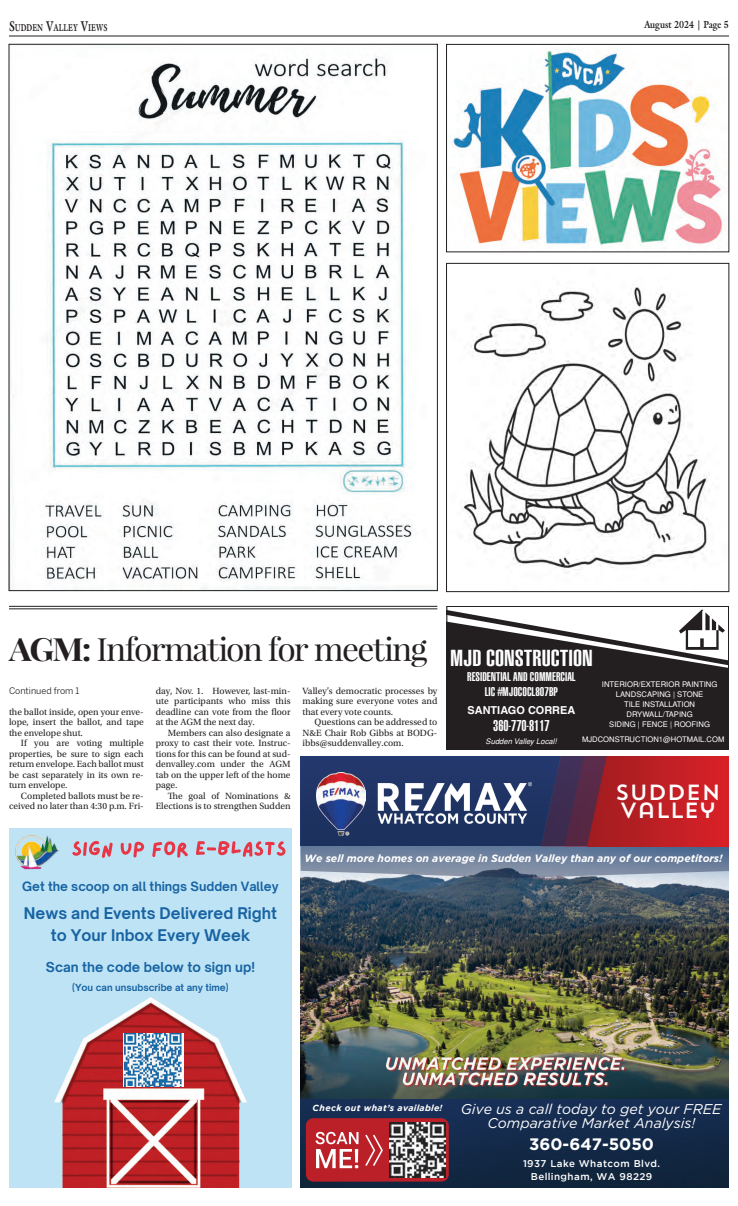
<style>
.page{position:relative;width:738px;height:1206px;background:#fff}
.page>*{position:absolute;margin:0;border:0;box-sizing:border-box;transform-origin:0 0}
.t1{font:32px "Playfair Display";letter-spacing:-.05em;color:#231f20;scale:1.05 1}
.t2{font:900 extra-condensed 22.8px "Helvetica";color:#fff;scale:1.2 1}
.t3{font:21.9px/18.1px "Trend Sans One";letter-spacing:-.02em;color:#fff}
.t4{font:700 16.6px "Gotham";color:#fff}
.t5{font:700 15.4px/21.3px "Open Sauce One";color:#1864a3;text-align:center}
.t6{font:900 extra-condensed 15.4px "Helvetica";color:#fff}
.t7{font:italic 14.2px/13.6px "Gotham";color:#fff;text-align:center}
.t8{font:700 13px "Open Sauce One";color:#1864a3}
.t9{font:900 extra-condensed 12.4px/14.9px "Helvetica";color:#fff;text-align:center;scale:1.1 1}
.t10{font:700 12.2px "Open Sauce One";color:#1864a3}
.t11{font:700 10.9px "Helvetica";color:#fff}
.t12{font:italic 700 10.5px "Gotham";color:#fff}
.t13{font:700 10px "Galliard IT Cby BT";color:#231f20;scale:.85 1}
.t14{font:500 9.8px/12.9px "Gotham";letter-spacing:.04em;color:#fff;text-align:center}
.t15{font:700 9.8px "Galliard IT Cby BT";color:#231f20;scale:.7 1}
.t16{font:9.5px/10.5px "Utopia Std";color:#231f20;text-align:justify}
.t17{font:700 9.3px "Open Sauce One";color:#1864a3}
.t18{font:9px "Benton Sans";color:#231f20}
.t19{font:italic 700 8.8px "Gotham";letter-spacing:.04em;color:#fff}
.t20{font:7.7px/10px "Helvetica";color:#fff;text-align:center}
.t21{font:italic 7.7px "Helvetica";color:#fff}
.t22{font:7.6px "Helvetica";color:#fff}
.s1{font-size:14px}
.s2{font-weight:700}
</style>
<div class="page">
<hr style="left:9px;top:36px;width:720px;height:1px;background:#231f20">
<img style="left:301px;top:932px;width:428px;height:66px">
<img style="left:301px;top:756px;width:428px;height:176px">
<img style="left:301px;top:998px;width:428px;height:190px">
<img style="left:316px;top:773px;width:50px;height:63px">
<img style="left:378px;top:782px;width:154px;height:44px">
<svg style="left:306px;top:1118px;width:143px;height:63px"></svg>
<img style="left:390px;top:1122px;width:55px;height:56px">
<img style="left:541px;top:756px;width:188px;height:90px">
<img style="left:385px;top:1054px;width:244px;height:36px">
<div style="left:9px;top:828px;width:283px;height:360px;background:#bee3f5"></div>
<img style="left:54px;top:998px;width:193px;height:190px">
<img style="left:123px;top:1034px;width:60px;height:53px">
<img style="left:15px;top:836px;width:44px;height:34px">
<svg style="left:72px;top:841px;width:41px;height:17px"></svg>
<svg style="left:121px;top:842px;width:23px;height:15px"></svg>
<svg style="left:152px;top:841px;width:36px;height:17px"></svg>
<svg style="left:196px;top:841px;width:90px;height:16px"></svg>
<svg style="left:446px;top:606px;width:283px;height:144px;fill:#231f20"></svg>
<img style="left:12px;top:56px;width:406px;height:533px">
<img style="left:450px;top:51px;width:274px;height:196px">
<div style="left:446px;top:44px;width:283px;height:208px;border:1px solid #231f20"></div>
<img style="left:461px;top:287px;width:249px;height:286px">
<div style="left:446px;top:263px;width:283px;height:329px;border:1px solid #231f20"></div>
<hr style="left:9px;top:606px;width:428px;height:1px;background:#231f20">
<hr style="left:9px;top:609px;width:428px;height:1px;background:#231f20">
<p class="t15" style="left:9px;top:21px;width:141px"><span class="s1">S</span>UDDEN <span class="s1">V</span>ALLEY <span class="s1">V</span>IEWS</p>
<p class="t13" style="left:644px;top:18px;width:101px">August 2024 | Page 5</p>
<h1 class="t1" style="left:9px;top:627px;width:400px"><span class="s2">AGM:</span> Information for meeting</h1>
<p class="t18" style="left:9px;top:685px;width:72px">Continued from 1</p>
<p class="t16" style="left:9px;top:707px;width:136px">the ballot inside, open your enve&shy;lope, insert the ballot, and tape the envelope shut.</p>
<p class="t16" style="left:9px;top:738px;width:136px;text-indent:12px">If you are voting multiple properties, be sure to sign each return envelope. Each ballot must be cast separately in its own re&shy;turn envelope.</p>
<p class="t16" style="left:9px;top:791px;width:136px;text-align:right">Completed ballots must be re&shy;ceived no later than 4:30 p.m. Fri-</p>
<p class="t16" style="left:303px;top:686px;width:136px">Valley’s democratic processes by making sure everyone votes and that every vote counts.</p>
<p class="t16" style="left:303px;top:717px;width:136px;text-indent:12px">Questions can be addressed to N&amp;E Chair Rob Gibbs at BODG&shy;ibbs@suddenvalley.com.</p>
<p class="t16" style="left:156px;top:686px;width:136px">day, Nov. 1. However, last-min&shy;ute participants who miss this deadline can vote from the floor at the AGM the next day.</p>
<p class="t16" style="left:156px;top:728px;width:136px;text-indent:12px">Members can also designate a proxy to cast their vote. Instruc&shy;tions for this can be found at sud&shy;denvalley.com under the AGM tab on the upper left of the home page.</p>
<p class="t16" style="left:156px;top:791px;width:136px;text-align:right">The goal of Nominations &amp;<br>Elections is to strengthen Sudden</p>
<h2 class="t2" style="left:450px;top:645px;width:120px">MJD CONSTRUCTION</h2>
<h3 class="t9" style="left:467px;top:670px;width:100px">RESIDENTIAL AND COMMERCIAL<br>LIC #MJOCOCL807BP</h3>
<p class="t11" style="left:468px;top:704px;width:109px">SANTIAGO CORREA</p>
<h3 class="t6" style="left:493px;top:717px;width:58px">360-770-8117</h3>
<p class="t22" style="left:582px;top:735px;width:144px">MJDCONSTRUCTION1@HOTMAIL.COM</p>
<p class="t20" style="left:602px;top:679px;width:117px">INTERIOR/EXTERIOR PAINTING<br>LANDSCAPING | STONE<br>TILE INSTALLATION<br>DRYWALL/TAPING<br>SIDING | FENCE | ROOFING</p>
<p class="t21" style="left:486px;top:737px;width:73px">Sudden Valley Local!</p>
<h3 class="t3" style="left:615px;top:783px;width:107px">SUDDEN<br>VALLEY</h3>
<p class="t10" style="left:22px;top:879px;width:258px">Get the scoop on all things Sudden Valley</p>
<h3 class="t5" style="left:24px;top:903px;width:255px">News and Events Delivered Right to Your Inbox Every Week</h3>
<h3 class="t8" style="left:46px;top:958px;width:211px">Scan the code below to sign up!</h3>
<p class="t17" style="left:72px;top:981px;width:158px">(You can unsubscribe at any time)</p>
<p class="t12" style="left:305px;top:852px;width:420px">We sell more homes on average in Sudden Valley than any of our competitors!</p>
<p class="t19" style="left:313px;top:1102px;width:131px">Check out what’s available!</p>
<h3 class="t7" style="left:461px;top:1103px;width:262px">Give us a call today to get your FREE<br>Comparative Market Analysis!</h3>
<h3 class="t4" style="left:529px;top:1134px;width:126px">360-647-5050</h3>
<p class="t14" style="left:523px;top:1157px;width:139px">1937 Lake Whatcom Blvd.<br>Bellingham, WA 98229</p>
</div>
